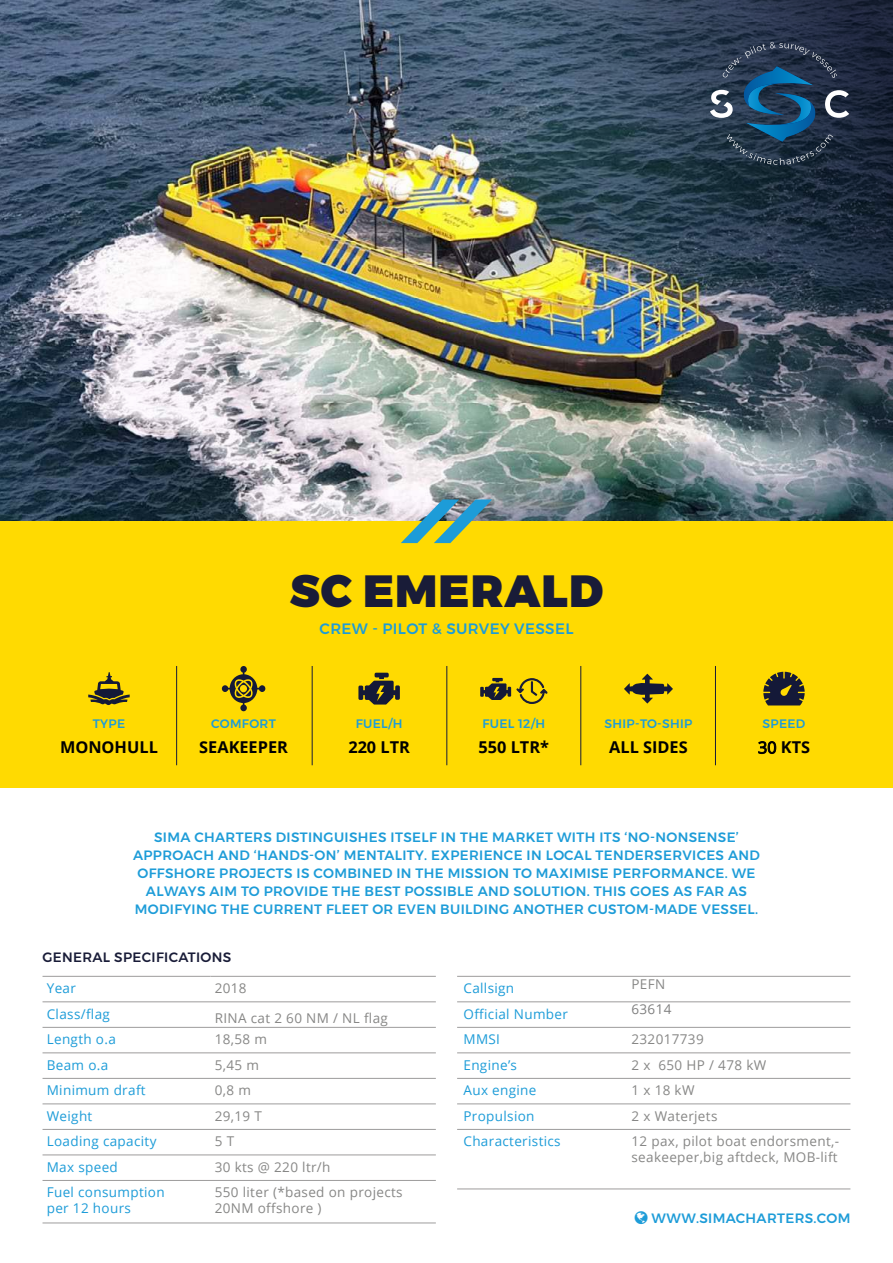
<style>
.page{position:relative;width:893px;height:1263px;background:#fff}
.page>*{position:absolute;margin:0;border:0;box-sizing:border-box;transform-origin:0 0}
.t1{font:900 45px "Montserrat";letter-spacing:.025em;color:#191c38}
.t2{font:700 16.35px "Open Sans";color:#000}
.t3{font:500 15px "Montserrat";letter-spacing:.025em;color:#1d9cd8}
.t4{font:500 13.5px/18px "Montserrat";letter-spacing:.025em;color:#1d9cd8;text-align:center}
.t5{font:13.5px/16.2px "Open Sans";letter-spacing:.025em;color:#878786}
.t6{font:13.5px/16.2px "Open Sans";letter-spacing:.025em;color:#1d9cd8}
.t7{font:500 13.5px "Montserrat";letter-spacing:.025em;color:#191c38}
.t8{font:13.5px "Open Sans";letter-spacing:.025em;color:#808080}
.t9{font:500 12.3px "Montserrat";letter-spacing:.025em;color:#1d9cd8}
.s1{font-weight:400}
</style>
<div class="page">
<hr style="left:43px;top:1001px;width:393px;height:1px;background:#9d9c9c">
<hr style="left:43px;top:1027px;width:393px;height:1px;background:#9d9c9c">
<hr style="left:43px;top:1052px;width:393px;height:1px;background:#9d9c9c">
<hr style="left:43px;top:1078px;width:393px;height:1px;background:#9d9c9c">
<hr style="left:43px;top:1103px;width:393px;height:1px;background:#9d9c9c">
<hr style="left:43px;top:1129px;width:393px;height:1px;background:#9d9c9c">
<hr style="left:43px;top:1154px;width:393px;height:1px;background:#9d9c9c">
<hr style="left:43px;top:1180px;width:393px;height:1px;background:#9d9c9c">
<hr style="left:43px;top:1222px;width:393px;height:1px;background:#9d9c9c">
<hr style="left:211px;top:976px;width:225px;height:1px;background:#9d9c9c">
<hr style="left:43px;top:976px;width:168px;height:1px;background:#9d9c9c">
<hr style="left:457px;top:1188px;width:393px;height:1px;background:#9d9c9c">
<hr style="left:457px;top:976px;width:393px;height:1px;background:#9d9c9c">
<hr style="left:457px;top:1001px;width:393px;height:1px;background:#9d9c9c">
<hr style="left:457px;top:1027px;width:393px;height:1px;background:#9d9c9c">
<hr style="left:457px;top:1052px;width:393px;height:1px;background:#9d9c9c">
<hr style="left:457px;top:1078px;width:393px;height:1px;background:#9d9c9c">
<hr style="left:457px;top:1103px;width:393px;height:1px;background:#9d9c9c">
<hr style="left:457px;top:1129px;width:393px;height:1px;background:#9d9c9c">
<img style="left:0;top:0;width:893px;height:521px">
<svg style="left:710px;top:42px;width:139px;height:123px;background:#324053"></svg>
<img style="left:744px;top:71px;width:69px;height:35px">
<img style="left:765px;top:93px;width:46px;height:9px">
<img style="left:746px;top:102px;width:69px;height:35px">
<div style="left:0;top:521px;width:893px;height:267px;background:#ffda01"></div>
<svg style="left:88px;top:672px;width:42px;height:33px"></svg>
<svg style="left:222px;top:666px;width:43px;height:45px"></svg>
<svg style="left:358px;top:673px;width:42px;height:31px"></svg>
<svg style="left:624px;top:674px;width:49px;height:29px"></svg>
<svg style="left:763px;top:672px;width:42px;height:33px"></svg>
<hr style="left:176px;top:666px;width:1px;height:99px;background:#191c38">
<hr style="left:312px;top:666px;width:1px;height:99px;background:#191c38">
<hr style="left:446px;top:666px;width:1px;height:99px;background:#191c38">
<hr style="left:580px;top:666px;width:1px;height:99px;background:#191c38">
<hr style="left:715px;top:666px;width:1px;height:99px;background:#191c38">
<svg style="left:401px;top:499px;width:91px;height:44px"></svg>
<svg style="left:480px;top:677px;width:68px;height:27px"></svg>
<p class="t9" style="left:93px;top:714px;width:34px">TYPE</p>
<p class="t2" style="left:60px;top:738px;width:99px">MONOHULL</p>
<h1 class="t1" style="left:290px;top:565px;width:315px">SC EMERALD</h1>
<p class="t3" style="left:319px;top:617px;width:255px">CREW - PILOT &amp; SURVEY VESSEL</p>
<p class="t9" style="left:211px;top:717px;width:66px">COMFORT</p>
<p class="t2" style="left:199px;top:738px;width:90px">SEAKEEPER</p>
<p class="t9" style="left:356px;top:714px;width:48px">FUEL/H</p>
<p class="t2" style="left:348px;top:738px;width:63px">220 LTR</p>
<p class="t9" style="left:482px;top:714px;width:64px">FUEL 12/H</p>
<p class="t2" style="left:479px;top:738px;width:72px">550 LTR*</p>
<p class="t9" style="left:605px;top:714px;width:89px">SHIP-TO-SHIP</p>
<p class="t2" style="left:609px;top:738px;width:80px">ALL SIDES</p>
<p class="t9" style="left:763px;top:717px;width:44px">SPEED</p>
<p class="t2" style="left:758px;top:738px;width:54px"><span class="s1">30</span> KTS</p>
<p class="t4" style="left:133px;top:828px;width:628px">SIMA CHARTERS DISTINGUISHES ITSELF IN THE MARKET WITH ITS ‘NO-NONSENSE’ APPROACH AND ‘HANDS-ON’ MENTALITY. EXPERIENCE IN LOCAL TENDERSERVICES AND OFFSHORE PROJECTS IS COMBINED IN THE MISSION TO MAXIMISE PERFORMANCE. WE ALWAYS AIM TO PROVIDE THE BEST POSSIBLE AND SOLUTION. THIS GOES AS FAR AS MODIFYING THE CURRENT FLEET OR EVEN BUILDING ANOTHER CUSTOM-MADE VESSEL.</p>
<p class="t7" style="left:43px;top:950px;width:190px">GENERAL SPECIFICATIONS</p>
<p class="t6" style="left:47px;top:981px;width:31px">Year</p>
<p class="t5" style="left:215px;top:981px;width:33px">2018</p>
<p class="t6" style="left:47px;top:1007px;width:65px">Class/flag</p>
<p class="t5" style="left:215px;top:1009px;width:175px">RINA cat 2 60 NM / NL flag</p>
<p class="t6" style="left:47px;top:1032px;width:71px">Length o.a</p>
<p class="t5" style="left:215px;top:1032px;width:54px">18,58 m</p>
<p class="t6" style="left:47px;top:1058px;width:63px">Beam o.a</p>
<p class="t5" style="left:215px;top:1058px;width:46px">5,45 m</p>
<p class="t6" style="left:47px;top:1083px;width:100px">Minimum draft</p>
<p class="t5" style="left:215px;top:1083px;width:38px">0,8 m</p>
<p class="t6" style="left:47px;top:1109px;width:47px">Weight</p>
<p class="t5" style="left:215px;top:1109px;width:49px">29,19 T</p>
<p class="t6" style="left:47px;top:1134px;width:111px">Loading capacity</p>
<p class="t5" style="left:215px;top:1134px;width:21px">5 T</p>
<p class="t6" style="left:47px;top:1160px;width:73px">Max speed</p>
<p class="t5" style="left:215px;top:1158px;width:117px">30 kts @ 220 ltr/h</p>
<p class="t6" style="left:47px;top:1185px;width:119px">Fuel consumption per 12 hours</p>
<p class="t5" style="left:215px;top:1185px;width:189px">550 liter (*based on projects<br>20NM offshore )</p>
<p class="t6" style="left:463px;top:981px;width:52px">Callsign</p>
<p class="t5" style="left:631px;top:975px;width:35px">PEFN</p>
<p class="t6" style="left:463px;top:1007px;width:106px">Official Number</p>
<p class="t8" style="left:631px;top:1000px;width:41px">63614</p>
<p class="t6" style="left:463px;top:1032px;width:38px">MMSI</p>
<p class="t5" style="left:631px;top:1032px;width:74px">232017739</p>
<p class="t6" style="left:463px;top:1058px;width:55px">Engine’s</p>
<p class="t5" style="left:631px;top:1058px;width:136px">2 x 650 HP / 478 kW</p>
<p class="t6" style="left:463px;top:1083px;width:74px">Aux engine</p>
<p class="t5" style="left:631px;top:1083px;width:65px">1 x 18 kW</p>
<p class="t6" style="left:463px;top:1109px;width:73px">Propulsion</p>
<p class="t5" style="left:631px;top:1109px;width:87px">2 x Waterjets</p>
<p class="t6" style="left:463px;top:1134px;width:99px">Characteristics</p>
<p class="t5" style="left:631px;top:1134px;width:209px">12 pax, pilot boat endorsment,- seakeeper,big aftdeck, MOB-lift</p>
<p class="t4" style="left:652px;top:1209px;width:200px">WWW.SIMACHARTERS.COM</p>
</div>
